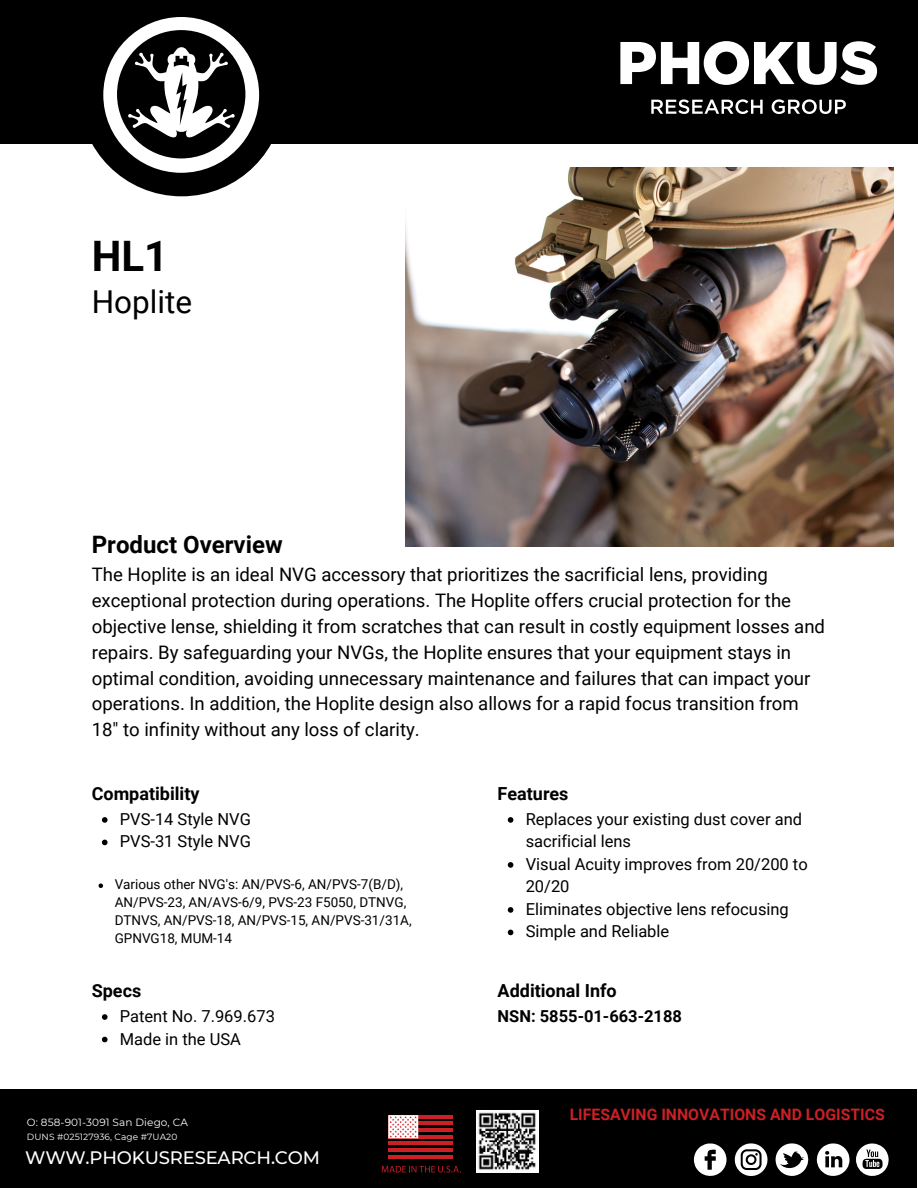
<style>
.page{position:relative;width:918px;height:1188px;background:#fff}
.page>*{position:absolute;margin:0;border:0;box-sizing:border-box;transform-origin:0 0}
.t1{font:700 42px "Roboto";color:#000}
.t2{font:31.5px "Roboto";color:#000}
.t3{font:700 24px "Roboto";color:#000}
.t4{font:18.6px/25.8px "Roboto";color:#000}
.t5{font:700 18px "Roboto";color:#000}
.t6{font:500 18px "Montserrat";letter-spacing:-.01em;color:#fff}
.t7{font:16.5px/22.5px "Roboto";color:#000}
.t8{font:700 16.5px "Roboto";color:#000}
.t9{font:700 15.75px "Roboto";color:#ca2026}
.t10{font:13.5px/18px "Roboto";color:#000}
.t11{font:10.5px "Montserrat";letter-spacing:.01em;color:#fff}
.t12{font:9px "Montserrat";letter-spacing:.01em;color:#fff}
</style>
<div class="page">
<div style="left:0;top:1089px;width:916px;height:99px;background:#000"></div>
<svg style="left:735px;top:1143px;width:32px;height:33px"></svg>
<svg style="left:776px;top:1143px;width:33px;height:33px"></svg>
<svg style="left:694px;top:1143px;width:33px;height:33px"></svg>
<svg style="left:856px;top:1143px;width:33px;height:33px"></svg>
<svg style="left:817px;top:1143px;width:33px;height:33px"></svg>
<hr style="left:388px;top:1142px;width:65px;height:3px;background:#ca2026">
<hr style="left:388px;top:1155px;width:65px;height:3px;background:#ca2026">
<hr style="left:388px;top:1148px;width:65px;height:4px;background:#ca2026">
<hr style="left:418px;top:1135px;width:35px;height:3px;background:#ca2026">
<hr style="left:418px;top:1115px;width:35px;height:3px;background:#ca2026">
<hr style="left:418px;top:1122px;width:35px;height:3px;background:#ca2026">
<hr style="left:418px;top:1128px;width:35px;height:4px;background:#ca2026">
<svg style="left:382px;top:1166px;width:79px;height:7px"></svg>
<svg style="left:388px;top:1115px;width:30px;height:23px"></svg>
<img style="left:477px;top:1111px;width:62px;height:61px">
<div style="left:0;top:0;width:918px;height:144px;background:#000"></div>
<svg style="left:92px;top:17px;width:179px;height:179px"></svg>
<svg style="left:620px;top:41px;width:257px;height:44px"></svg>
<svg style="left:651px;top:99px;width:112px;height:15px"></svg>
<svg style="left:772px;top:99px;width:74px;height:15px"></svg>
<img style="left:405px;top:167px;width:489px;height:379px">
<svg style="left:508px;top:817px;width:5px;height:6px"></svg>
<svg style="left:508px;top:862px;width:5px;height:6px"></svg>
<svg style="left:508px;top:907px;width:5px;height:6px"></svg>
<svg style="left:508px;top:930px;width:5px;height:5px"></svg>
<svg style="left:102px;top:817px;width:6px;height:6px"></svg>
<svg style="left:102px;top:840px;width:6px;height:5px"></svg>
<svg style="left:99px;top:883px;width:4px;height:5px"></svg>
<svg style="left:102px;top:1014px;width:6px;height:6px"></svg>
<svg style="left:102px;top:1037px;width:6px;height:5px"></svg>
<h1 class="t1" style="left:92px;top:233px;width:78px">HL1</h1>
<h2 class="t2" style="left:92px;top:283px;width:102px">Hoplite</h2>
<p class="t3" style="left:92px;top:531px;width:192px">Product Overview</p>
<p class="t4" style="left:92px;top:562px;width:735px">The Hoplite is an ideal NVG accessory that prioritizes the sacrificial lens, providing exceptional protection during operations. The Hoplite offers crucial protection for the objective lense, shielding it from scratches that can result in costly equipment losses and repairs. By safeguarding your NVGs, the Hoplite ensures that your equipment stays in optimal condition, avoiding unnecessary maintenance and failures that can impact your operations. In addition, the Hoplite design also allows for a rapid focus transition from 18" to infinity without any loss of clarity.</p>
<p class="t5" style="left:92px;top:784px;width:109px">Compatibility</p>
<p class="t5" style="left:498px;top:784px;width:72px">Features</p>
<p class="t7" style="left:120px;top:808px;width:133px">PVS-14 Style NVG<br>PVS-31 Style NVG</p>
<p class="t10" style="left:115px;top:876px;width:298px">Various other NVG's: AN/PVS-6, AN/PVS-7(B/D), AN/PVS-23, AN/AVS-6/9, PVS-23 F5050, DTNVG, DTNVS, AN/PVS-18, AN/PVS-15, AN/PVS-31/31A, GPNVG18, MUM-14</p>
<p class="t5" style="left:92px;top:981px;width:51px">Specs</p>
<p class="t7" style="left:526px;top:808px;width:284px">Replaces your existing dust cover and sacrificial lens<br>Visual Acuity improves from 20/200 to<br>20/20<br>Eliminates objective lens refocusing<br>Simple and Reliable</p>
<p class="t5" style="left:498px;top:981px;width:121px">Additional Info</p>
<p class="t7" style="left:120px;top:1005px;width:157px">Patent No. 7.969.673<br>Made in the USA</p>
<p class="t8" style="left:498px;top:1007px;width:186px">NSN: 5855-01-663-2188</p>
<p class="t11" style="left:27px;top:1116px;width:163px">O: 858-901-3091 San Diego, CA</p>
<p class="t12" style="left:27px;top:1132px;width:152px">DUNS #025127936, Cage #7UA20</p>
<p class="t6" style="left:25px;top:1146px;width:296px">WWW.PHOKUSRESEARCH.COM</p>
<p class="t9" style="left:570px;top:1106px;width:317px">LIFESAVING INNOVATIONS AND LOGISTICS</p>
</div>
